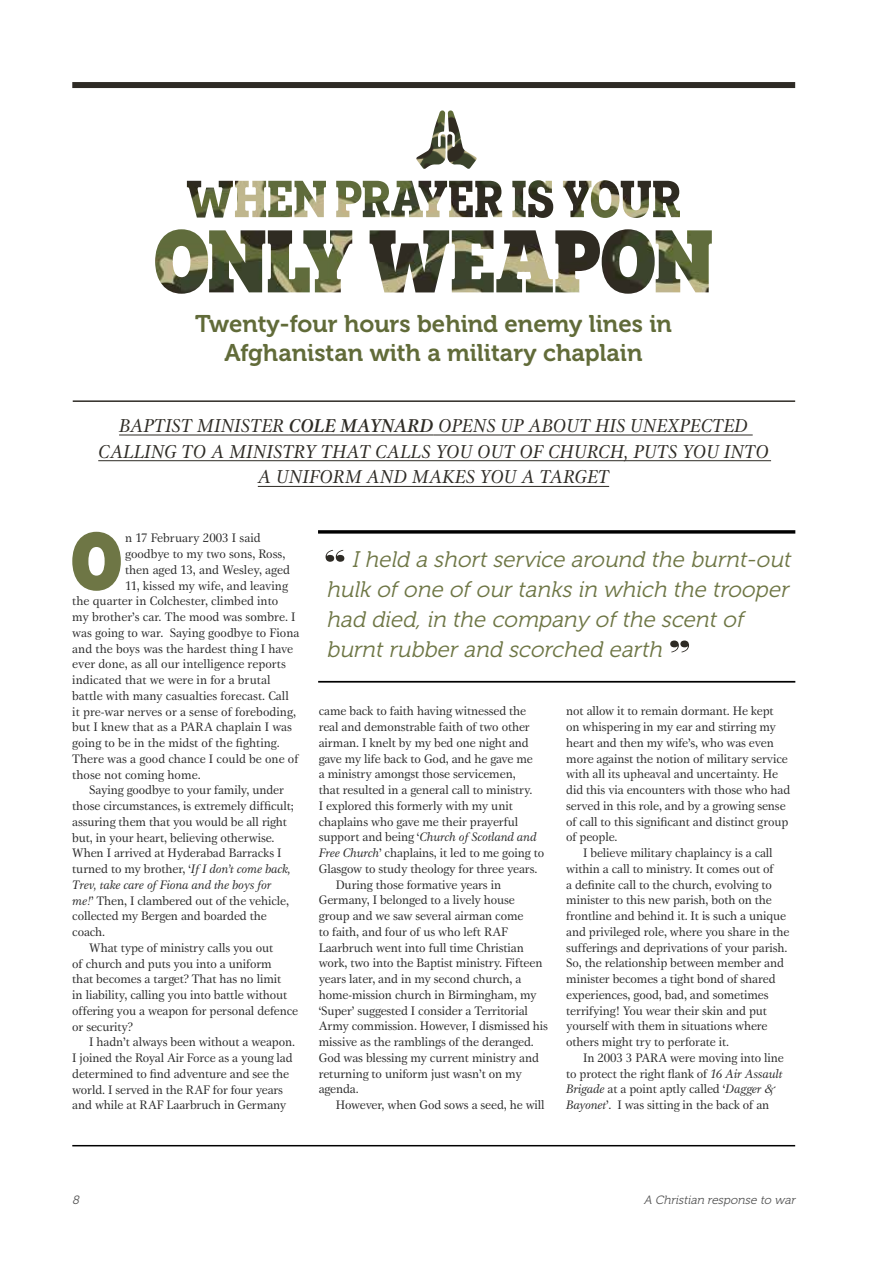
<style>
.page{position:relative;width:893px;height:1263px;background:#fff}
.page>*{position:absolute;margin:0;border:0;box-sizing:border-box;transform-origin:0 0}
.t1{font:800 75.75px "Elizeth Condensed";color:#6e7645}
.t2{font:24px/28.5px "Museo 700";color:#616b39;text-align:center}
.t3{font:italic 22.5px/30px "Museo 300";color:#6e7645}
.t4{font:italic 19.35px/25.7px "Gamma EF";color:#2e2b25;text-align:center}
.t5{font:12.75px/15.8px "Gamma EF";letter-spacing:-.01em;color:#292929}
.t6{font:italic 12.75px "Gamma EF";letter-spacing:-.01em;color:#292929}
.t7{font:italic 12px "Museo 300";color:#555}
.s1{font-weight:500;font-size:19.2px}
.s2{font-style:italic}
.s3{font-style:normal}
</style>
<div class="page">
<hr style="left:119px;top:435px;width:170px;height:1px;background:#2e2b25">
<hr style="left:289px;top:435px;width:144px;height:1px;background:#2e2b25">
<hr style="left:433px;top:435px;width:320px;height:1px;background:#2e2b25">
<hr style="left:98px;top:460px;width:673px;height:1px;background:#2e2b25">
<hr style="left:258px;top:486px;width:351px;height:1px;background:#2e2b25">
<hr style="left:73px;top:400px;width:722px;height:2px;background:#2e2b25">
<svg style="left:326px;top:550px;width:18px;height:12px"></svg>
<svg style="left:318px;top:530px;width:477px;height:4px;background:#242424"></svg>
<hr style="left:318px;top:681px;width:477px;height:2px;background:#000">
<svg style="left:670px;top:640px;width:19px;height:12px"></svg>
<img style="left:449px;top:180px;width:231px;height:38px">
<img style="left:155px;top:229px;width:557px;height:65px">
<svg style="left:416px;top:110px;width:61px;height:59px"></svg>
<hr style="left:72px;top:1145px;width:723px;height:1px;background:#000">
<div style="left:72px;top:82px;width:723px;height:6px;background:#2e2b25"></div>
<h2 class="t2" style="left:195px;top:310px;width:478px">Twenty-four hours behind enemy lines in<br>Afghanistan with a military chaplain</h2>
<h3 class="t4" style="left:98px;top:412px;width:672px">BAPTIST MINISTER <span class="s1">COLE MAYNARD</span> OPENS UP ABOUT HIS UNEXPECTED<br>CALLING TO A MINISTRY THAT CALLS YOU OUT OF CHURCH, PUTS YOU INTO<br>A UNIFORM AND MAKES YOU A TARGET</h3>
<h1 class="t1" style="left:71px;top:506px;width:52px">O</h1>
<p class="t5" style="left:125px;top:530px;width:137px">n 17 February 2003 I said</p>
<p class="t5" style="left:125px;top:546px;width:162px">goodbye to my two sons, Ross,</p>
<p class="t5" style="left:125px;top:562px;width:166px">then aged 13, and Wesley, aged</p>
<p class="t5" style="left:125px;top:577px;width:165px">11, kissed my wife, and leaving</p>
<p class="t5" style="left:72px;top:593px;width:208px">the quarter in Colchester, climbed into</p>
<p class="t5" style="left:72px;top:609px;width:225px">my brother’s car. The mood was sombre. I</p>
<p class="t5" style="left:72px;top:624px;width:229px">was going to war. Saying goodbye to Fiona</p>
<p class="t5" style="left:72px;top:640px;width:223px">and the boys was the hardest thing I have</p>
<p class="t5" style="left:72px;top:656px;width:215px">ever done, as all our intelligence reports</p>
<p class="t5" style="left:72px;top:672px;width:200px">indicated that we were in for a brutal</p>
<p class="t5" style="left:72px;top:687px;width:218px">battle with many casualties forecast. Call</p>
<p class="t5" style="left:72px;top:703px;width:225px">it pre-war nerves or a sense of foreboding,</p>
<p class="t5" style="left:72px;top:719px;width:221px">but I knew that as a PARA chaplain I was</p>
<p class="t5" style="left:72px;top:735px;width:209px">going to be in the midst of the fighting.</p>
<p class="t5" style="left:72px;top:750px;width:228px">There was a good chance I could be one of</p>
<p class="t5" style="left:72px;top:766px;width:130px">those not coming home.</p>
<p class="t5" style="left:89px;top:782px;width:196px">Saying goodbye to your family, under</p>
<p class="t5" style="left:72px;top:798px;width:223px">those circumstances, is extremely difficult;</p>
<p class="t5" style="left:72px;top:813px;width:216px">assuring them that you would be all right</p>
<p class="t5" style="left:72px;top:829px;width:204px">but, in your heart, believing otherwise.</p>
<p class="t5" style="left:72px;top:845px;width:211px">When I arrived at Hyderabad Barracks I</p>
<p class="t5" style="left:72px;top:861px;width:220px">turned to my brother, ‘<span class="s2">If I don’t come back,</span></p>
<p class="t6" style="left:72px;top:877px;width:201px">Trev, take care of Fiona and the boys for</p>
<p class="t5" style="left:72px;top:892px;width:218px"><span class="s2">me!</span>’ Then, I clambered out of the vehicle,</p>
<p class="t5" style="left:72px;top:908px;width:196px">collected my Bergen and boarded the</p>
<p class="t5" style="left:72px;top:924px;width:34px">coach.</p>
<p class="t5" style="left:89px;top:939px;width:185px">What type of ministry calls you out</p>
<p class="t5" style="left:72px;top:955px;width:201px">of church and puts you into a uniform</p>
<p class="t5" style="left:72px;top:971px;width:211px">that becomes a target? That has no limit</p>
<p class="t5" style="left:72px;top:987px;width:217px">in liability, calling you into battle without</p>
<p class="t5" style="left:72px;top:1002px;width:227px">offering you a weapon for personal defence</p>
<p class="t5" style="left:72px;top:1018px;width:62px">or security?</p>
<p class="t5" style="left:89px;top:1034px;width:207px">I hadn’t always been without a weapon.</p>
<p class="t5" style="left:72px;top:1050px;width:222px">I joined the Royal Air Force as a young lad</p>
<p class="t5" style="left:72px;top:1065px;width:218px">determined to find adventure and see the</p>
<p class="t5" style="left:72px;top:1081px;width:212px">world. I served in the RAF for four years</p>
<p class="t5" style="left:72px;top:1097px;width:216px">and while at RAF Laarbruch in Germany</p>
<h3 class="t3" style="left:326px;top:544px;width:471px;text-indent:26px">Iheld a shortservice around the burnt-out hulk ofone ofourtanksin which the trooper had died,in the company ofthe scentof burntrubberand scorched earth</h3>
<p class="t5" style="left:319px;top:703px;width:209px">came back to faith having witnessed the</p>
<p class="t5" style="left:319px;top:719px;width:213px">real and demonstrable faith of two other</p>
<p class="t5" style="left:319px;top:735px;width:212px">airman. I knelt by my bed one night and</p>
<p class="t5" style="left:319px;top:750px;width:216px">gave my life back to God, and he gave me</p>
<p class="t5" style="left:319px;top:766px;width:198px">a ministry amongst those servicemen,</p>
<p class="t5" style="left:319px;top:782px;width:215px">that resulted in a general call to ministry.</p>
<p class="t5" style="left:319px;top:798px;width:196px">I explored this formerly with my unit</p>
<p class="t5" style="left:319px;top:813px;width:201px">chaplains who gave me their prayerful</p>
<p class="t6" style="left:319px;top:830px;width:219px"><span class="s3">support and being ‘</span>Church of Scotland and</p>
<p class="t5" style="left:319px;top:845px;width:227px"><span class="s2">Free Church</span>’ chaplains, it led to me going to</p>
<p class="t5" style="left:319px;top:861px;width:220px">Glasgow to study theology for three years.</p>
<p class="t5" style="left:336px;top:876px;width:167px">During those formative years in</p>
<p class="t5" style="left:319px;top:892px;width:198px">Germany, I belonged to a lively house</p>
<p class="t5" style="left:319px;top:908px;width:206px">group and we saw several airman come</p>
<p class="t5" style="left:319px;top:924px;width:191px">to faith, and four of us who left RAF</p>
<p class="t5" style="left:319px;top:939px;width:207px">Laarbruch went into full time Christian</p>
<p class="t5" style="left:319px;top:955px;width:225px">work, two into the Baptist ministry. Fifteen</p>
<p class="t5" style="left:319px;top:971px;width:204px">years later, and in my second church, a</p>
<p class="t5" style="left:319px;top:987px;width:219px">home-mission church in Birmingham, my</p>
<p class="t5" style="left:319px;top:1002px;width:211px">‘Super’ suggested I consider a Territorial</p>
<p class="t5" style="left:319px;top:1018px;width:231px">Army commission. However, I dismissed his</p>
<p class="t5" style="left:319px;top:1034px;width:217px">missive as the ramblings of the deranged.</p>
<p class="t5" style="left:319px;top:1050px;width:222px">God was blessing my current ministry and</p>
<p class="t5" style="left:319px;top:1065px;width:205px">returning to uniform just wasn’t on my</p>
<p class="t5" style="left:319px;top:1081px;width:42px">agenda.</p>
<p class="t5" style="left:336px;top:1097px;width:210px">However, when God sows a seed, he will</p>
<p class="t5" style="left:566px;top:703px;width:226px">not allow it to remain dormant. He kept on whispering in my ear and stirring my heart and then my wife’s, who was even more against the notion of military service with all its upheaval and uncertainty. He did this via encounters with those who had served in this role, and by a growing sense of call to this significant and distinct group of people.</p>
<p class="t5" style="left:566px;top:845px;width:225px;text-indent:17px">I believe military chaplaincy is a call within a call to ministry. It comes out of<br>a definite call to the church, evolving to minister to this new parish, both on the frontline and behind it. It is such a unique and privileged role, where you share in the sufferings and deprivations of your parish.<br>So, the relationship between member and minister becomes a tight bond of shared experiences, good, bad, and sometimes terrifying! You wear their skin and put yourself with them in situations where others might try to perforate it.</p>
<p class="t5" style="left:566px;top:1049px;width:219px;text-indent:17px">In 2003 3 PARA were moving into line to protect the right flank of <span class="s2">16 Air Assault Brigade</span> at a point aptly called ‘<span class="s2">Dagger &amp; Bayonet</span>’. I was sitting in the back of an</p>
<p class="t7" style="left:72px;top:1193px;width:11px">8</p>
<p class="t7" style="left:644px;top:1193px;width:156px">A Christian response to war</p>
</div>
